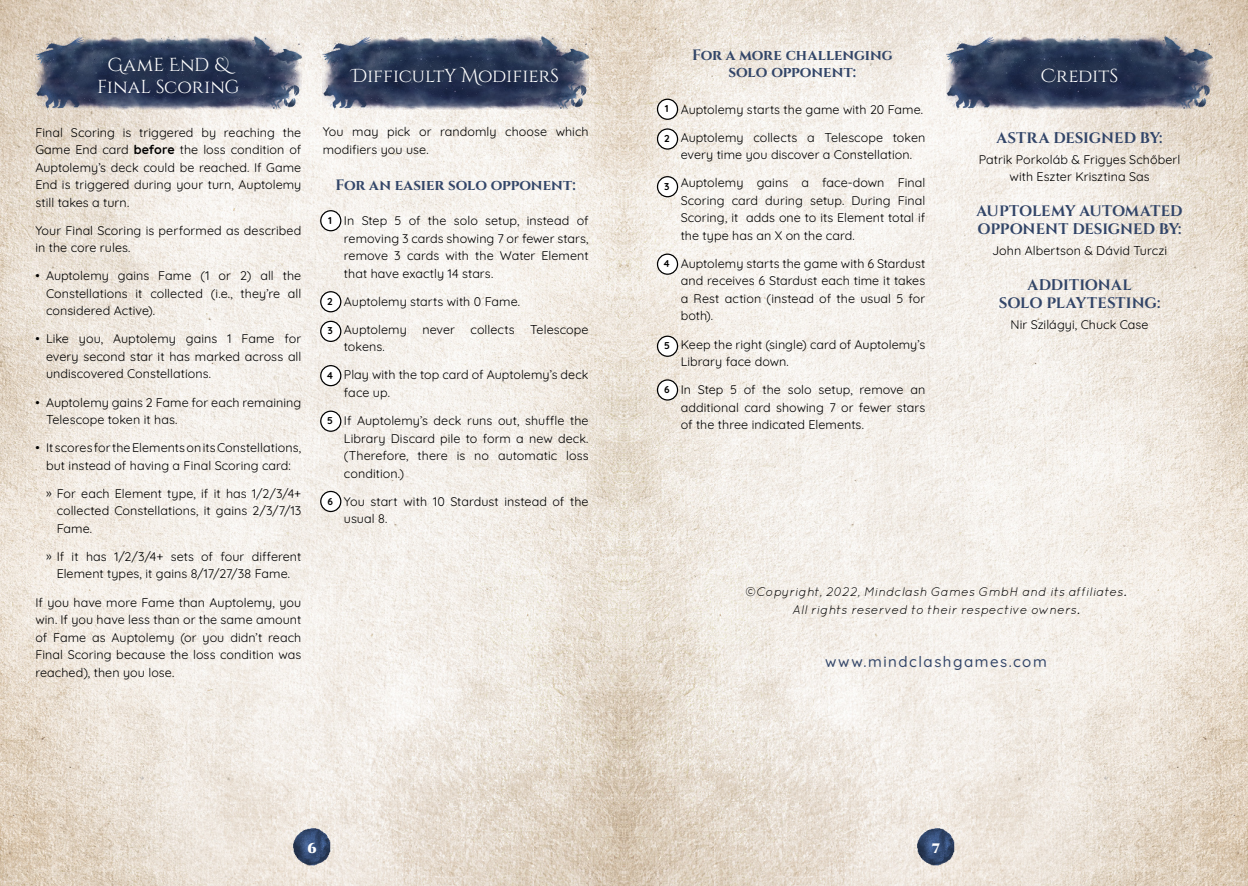
<style>
.page{position:relative;width:1248px;height:886px;background:#fff}
.page>*{position:absolute;margin:0;border:0;box-sizing:border-box;transform-origin:0 0}
.t1{font:18.75px "Cinzel";letter-spacing:-.005em;color:#fff}
.t2{font:18.75px "Cinzel Decorative";color:#fff}
.t3{font:700 15px/17.5px "Cinzel";letter-spacing:-.005em;color:#324568;text-align:center}
.t4{font:500 15px "Quicksand";letter-spacing:.1em;color:#324568}
.t5{font:900 13.75px "Cinzel";color:#fff}
.t6{font:12.5px/17.5px "Quicksand";letter-spacing:.005em;color:#000;text-align:justify}
.t7{font:italic 12.5px/17.5px "Quicksand";letter-spacing:.01em;color:#000;text-align:center}
.t8{font:700 10px "Quicksand";color:#000}
.s1{font-family:"Cinzel"}
.s2{font-family:"Cinzel Decorative"}
.s3{font-weight:700}
</style>
<div class="page">
<img style="left:0;top:89px;width:624px;height:797px">
<img style="left:0;top:0;width:44px;height:89px">
<img style="left:44px;top:0;width:1159px;height:44px">
<img style="left:301px;top:44px;width:21px;height:45px">
<img style="left:588px;top:44px;width:36px;height:45px">
<img style="left:624px;top:221px;width:623px;height:665px">
<img style="left:980px;top:89px;width:267px;height:132px">
<img style="left:1203px;top:0;width:44px;height:89px">
<img style="left:624px;top:44px;width:356px;height:177px">
<img style="left:912px;top:824px;width:46px;height:44px">
<img style="left:289px;top:824px;width:46px;height:44px">
<img style="left:35px;top:35px;width:266px;height:75px">
<img style="left:322px;top:35px;width:266px;height:75px">
<div style="left:321px;top:211px;width:20px;height:20px;background:#fff;border-radius:50%"></div>
<div style="left:320px;top:210px;width:21px;height:21px;border:1px solid #000;border-radius:50%"></div>
<div style="left:657px;top:99px;width:20px;height:20px;background:#fff;border-radius:50%"></div>
<div style="left:656px;top:99px;width:22px;height:21px;border:1px solid #000;border-radius:50%"></div>
<div style="left:321px;top:292px;width:20px;height:20px;background:#fff;border-radius:50%"></div>
<div style="left:320px;top:291px;width:21px;height:21px;border:1px solid #000;border-radius:50%"></div>
<svg style="left:657px;top:129px;width:20px;height:20px"></svg>
<div style="left:656px;top:128px;width:22px;height:22px;border:1px solid #000;border-radius:50%"></div>
<div style="left:321px;top:321px;width:20px;height:20px;background:#fff;border-radius:50%"></div>
<div style="left:320px;top:321px;width:21px;height:21px;border:1px solid #000;border-radius:50%"></div>
<div style="left:657px;top:177px;width:20px;height:20px;background:#fff;border-radius:50%"></div>
<div style="left:656px;top:176px;width:22px;height:21px;border:1px solid #000;border-radius:50%"></div>
<div style="left:321px;top:366px;width:20px;height:20px;background:#fff;border-radius:50%"></div>
<div style="left:320px;top:365px;width:21px;height:21px;border:1px solid #000;border-radius:50%"></div>
<div style="left:657px;top:254px;width:20px;height:20px;background:#fff;border-radius:50%"></div>
<div style="left:656px;top:253px;width:22px;height:22px;border:1px solid #000;border-radius:50%"></div>
<div style="left:321px;top:411px;width:20px;height:20px;background:#fff;border-radius:50%"></div>
<div style="left:320px;top:411px;width:21px;height:21px;border:1px solid #000;border-radius:50%"></div>
<div style="left:657px;top:336px;width:20px;height:20px;background:#fff;border-radius:50%"></div>
<div style="left:656px;top:336px;width:22px;height:21px;border:1px solid #000;border-radius:50%"></div>
<div style="left:321px;top:491px;width:20px;height:20px;background:#fff;border-radius:50%"></div>
<div style="left:320px;top:491px;width:21px;height:21px;border:1px solid #000;border-radius:50%"></div>
<svg style="left:657px;top:380px;width:20px;height:20px"></svg>
<div style="left:656px;top:379px;width:22px;height:22px;border:1px solid #000;border-radius:50%"></div>
<img style="left:946px;top:35px;width:266px;height:75px">
<h1 class="t2" style="left:107px;top:53px;width:123px">G<span class="s1">AM</span>E E<span class="s1">N</span>D &amp;</h1>
<h1 class="t1" style="left:97px;top:75px;width:144px"><span class="s2">F</span>INA<span class="s2">L S</span>CORIN<span class="s2">G</span></h1>
<p class="t6" style="left:35px;top:122px;width:267px">Final Scoring is triggered by reaching the Game End card <span class="s3">before</span> the loss condition of Auptolemy’s deck could be reached. If Game End is triggered during your turn, Auptolemy still takes a turn.</p>
<p class="t6" style="left:35px;top:220px;width:267px">Your Final Scoring is performed as described in the core rules.</p>
<p class="t6" style="left:46px;top:266px;width:257px;text-indent:-11px">• Auptolemy gains Fame (1 or 2) all the Constellations it collected (i.e., they’re all considered Active).</p>
<p class="t6" style="left:46px;top:329px;width:257px;text-indent:-11px">• Like you, Auptolemy gains 1 Fame for every second star it has marked across all undiscovered Constellations.</p>
<p class="t6" style="left:46px;top:392px;width:257px;text-indent:-11px">• Auptolemy gains 2 Fame for each remaining<br>Telescope token it has.</p>
<p class="t6" style="left:35px;top:438px;width:267px;text-align:center">• It scores for the Elements on its Constellations, but instead of having a Final Scoring card:</p>
<p class="t6" style="left:57px;top:483px;width:246px;text-indent:-11px">» For each Element type, if it has 1/2/3/4+ collected Constellations, it gains 2/3/7/13<br>Fame.</p>
<p class="t6" style="left:46px;top:546px;width:257px;text-align:center">» If it has 1/2/3/4+ sets of four different<br>Element types, it gains 8/17/27/38 Fame.</p>
<p class="t6" style="left:35px;top:592px;width:267px">If you have more Fame than Auptolemy, you win. If you have less than or the same amount of Fame as Auptolemy (or you didn’t reach Final Scoring because the loss condition was reached), then you lose.</p>
<h1 class="t1" style="left:352px;top:63px;width:209px"><span class="s2">D</span>IFFICULT<span class="s2">Y M</span>ODIFIER<span class="s2">S</span></h1>
<p class="t6" style="left:322px;top:122px;width:267px">You may pick or randomly choose which modifiers you use.</p>
<p class="t3" style="left:335px;top:176px;width:241px">For an easier solo opponent:</p>
<p class="t8" style="left:328px;top:213px;width:5px">1</p>
<p class="t8" style="left:327px;top:294px;width:7px">2</p>
<p class="t8" style="left:327px;top:323px;width:7px">3</p>
<p class="t8" style="left:327px;top:367px;width:7px">4</p>
<p class="t8" style="left:327px;top:413px;width:7px">5</p>
<p class="t8" style="left:327px;top:493px;width:7px">6</p>
<p class="t6" style="left:344px;top:211px;width:246px">In Step 5 of the solo setup, instead of removing 3 cards showing 7 or fewer stars, remove 3 cards with the Water Element that have exactly 14 stars.</p>
<p class="t6" style="left:344px;top:291px;width:178px">Auptolemy starts with 0 Fame.</p>
<p class="t6" style="left:344px;top:319px;width:246px">Auptolemy never collects Telescope tokens.</p>
<p class="t6" style="left:344px;top:365px;width:246px">Play with the top card of Auptolemy’s deck face up.</p>
<p class="t6" style="left:344px;top:411px;width:246px">If Auptolemy’s deck runs out, shuffle the Library Discard pile to form a new deck. (Therefore, there is no automatic loss condition.)</p>
<p class="t6" style="left:344px;top:491px;width:246px">You start with 10 Stardust instead of the usual 8.</p>
<p class="t8" style="left:665px;top:101px;width:5px">1</p>
<p class="t8" style="left:664px;top:131px;width:7px">2</p>
<p class="t8" style="left:664px;top:179px;width:7px">3</p>
<p class="t8" style="left:664px;top:256px;width:7px">4</p>
<p class="t8" style="left:664px;top:338px;width:7px">5</p>
<p class="t8" style="left:664px;top:382px;width:7px">6</p>
<p class="t3" style="left:692px;top:47px;width:202px">For a more challenging solo opponent:</p>
<p class="t6" style="left:680px;top:99px;width:244px">Auptolemy starts the game with 20 Fame.</p>
<p class="t6" style="left:680px;top:127px;width:246px">Auptolemy collects a Telescope token every time you discover a Constellation.</p>
<p class="t6" style="left:680px;top:173px;width:246px">Auptolemy gains a face-down Final Scoring card during setup. During Final Scoring, it adds one to its Element total if the type has an X on the card.</p>
<p class="t6" style="left:680px;top:253px;width:246px">Auptolemy starts the game with 6 Stardust and receives 6 Stardust each time it takes a Rest action (instead of the usual 5 for both).</p>
<p class="t6" style="left:680px;top:334px;width:246px">Keep the right (single) card of Auptolemy’s<br>Library face down.</p>
<p class="t6" style="left:680px;top:380px;width:246px">In Step 5 of the solo setup, remove an additional card showing 7 or fewer stars of the three indicated Elements.</p>
<h1 class="t1" style="left:1040px;top:63px;width:79px"><span class="s2">C</span>REDIT<span class="s2">S</span></h1>
<p class="t3" style="left:996px;top:129px;width:167px">ASTRA DESIGNED BY:</p>
<p class="t6" style="left:978px;top:149px;width:203px;text-align:center">Patrik Porkoláb &amp; Frigyes Schőberl with Eszter Krisztina Sas</p>
<p class="t3" style="left:976px;top:203px;width:207px;text-align:left">AUPTOLEMY AUTOMATED<br>OPPONENT DESIGNED BY:</p>
<p class="t6" style="left:992px;top:241px;width:176px">John Albertson &amp; Dávid Turczi</p>
<p class="t3" style="left:998px;top:277px;width:163px">ADDITIONAL<br>SOLO PLAYTESTING:</p>
<p class="t6" style="left:1010px;top:314px;width:139px">Nir Szilágyi, Chuck Case</p>
<p class="t7" style="left:745px;top:583px;width:382px">©Copyright, 2022, Mindclash Games GmbH and its affiliates.<br>All rights reserved to their respective owners.</p>
<p class="t4" style="left:825px;top:650px;width:223px">www.mindclashgames.com</p>
<p class="t5" style="left:307px;top:840px;width:11px">6</p>
<p class="t5" style="left:932px;top:840px;width:9px">7</p>
</div>
